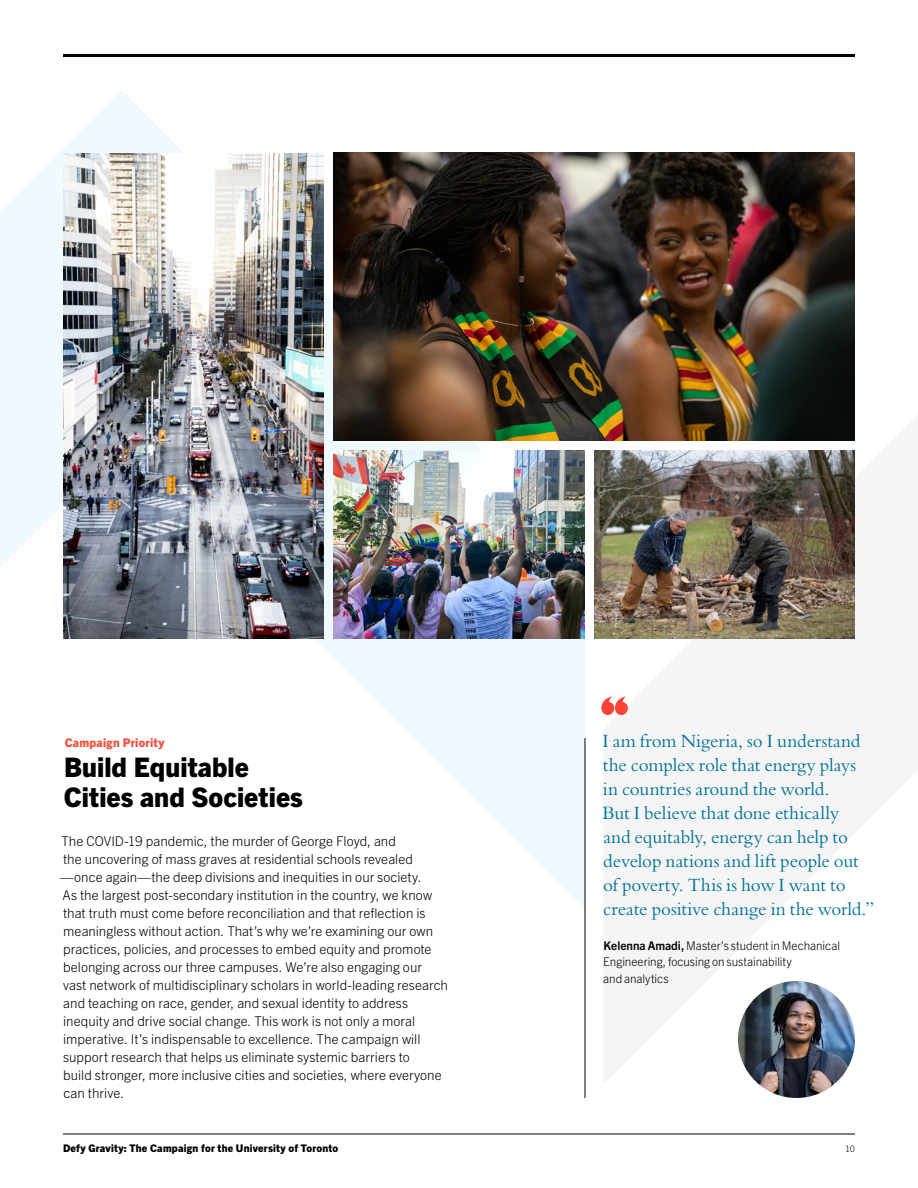
<style>
.page{position:relative;width:918px;height:1188px;background:#fff}
.page>*{position:absolute;margin:0;border:0;box-sizing:border-box;transform-origin:0 0}
.t1{font:800 27px/30px "Trade Gothic Next LT Pro";color:#000}
.t2{font:19.5px/24px "Bembo Std";letter-spacing:-.005em;color:#007297}
.t3{font:300 13.5px/18px "Trade Gothic Next LT Pro";color:#000}
.t4{font:300 12px/16.5px "Trade Gothic Next LT Pro";letter-spacing:-.005em;color:#000}
.t5{font:800 12px "Trade Gothic Next LT Pro";letter-spacing:.02em;color:#f0533f}
.t6{font:800 10.5px "Trade Gothic Next LT Pro";letter-spacing:.025em;color:#000}
.t7{font:300 9px "Trade Gothic Next LT Pro";color:#000}
.s1{font-weight:700}
</style>
<div class="page">
<svg style="left:0;top:90px;width:585px;height:819px"></svg>
<img style="left:333px;top:153px;width:522px;height:288px">
<img style="left:333px;top:450px;width:252px;height:189px">
<img style="left:594px;top:450px;width:261px;height:189px">
<img style="left:63px;top:153px;width:261px;height:486px">
<img style="left:738px;top:981px;width:117px;height:117px;border-radius:58px">
<hr style="left:63px;top:54px;width:792px;height:3px;background:#000">
<hr style="left:63px;top:1134px;width:792px;height:1px;background:#000">
<hr style="left:585px;top:738px;width:1px;height:360px;background:#000">
<svg style="left:601px;top:697px;width:27px;height:18px"></svg>
<p class="t5" style="left:65px;top:734px;width:101px">Campaign Priority</p>
<h1 class="t1" style="left:64px;top:750px;width:240px">Build Equitable<br>Cities and Societies</h1>
<p class="t3" style="left:60px;top:831px;width:390px">The COVID-19 pandemic, the murder of George Floyd, and<br>the uncovering of mass graves at residential schools revealed —once again—the deep divisions and inequities in our society.<br>As the largest post-secondary institution in the country, we know that truth must come before reconciliation and that reflection is meaningless without action. That’s why we’re examining our own practices, policies, and processes to embed equity and promote belonging across our three campuses. We’re also engaging our<br>vast network of multidisciplinary scholars in world-leading research and teaching on race, gender, and sexual identity to address inequity and drive social change. This work is not only a moral imperative. It’s indispensable to excellence. The campaign will support research that helps us eliminate systemic barriers to<br>build stronger, more inclusive cities and societies, where everyone can thrive.</p>
<p class="t2" style="left:602px;top:729px;width:273px">I am from Nigeria, so I understand the complex role that energy plays in countries around the world.<br>But I believe that done ethically<br>and equitably, energy can help to develop nations and lift people out of poverty. This is how I want to create positive change in the world.”</p>
<p class="t4" style="left:603px;top:936px;width:238px"><span class="s1">Kelenna Amadi,</span> Master’s student in Mechanical<br>Engineering, focusing on sustainability<br>and analytics</p>
<p class="t6" style="left:63px;top:1141px;width:277px">Defy Gravity: The Campaign for the University of Toronto</p>
<p class="t7" style="left:845px;top:1142px;width:11px">10</p>
</div>
